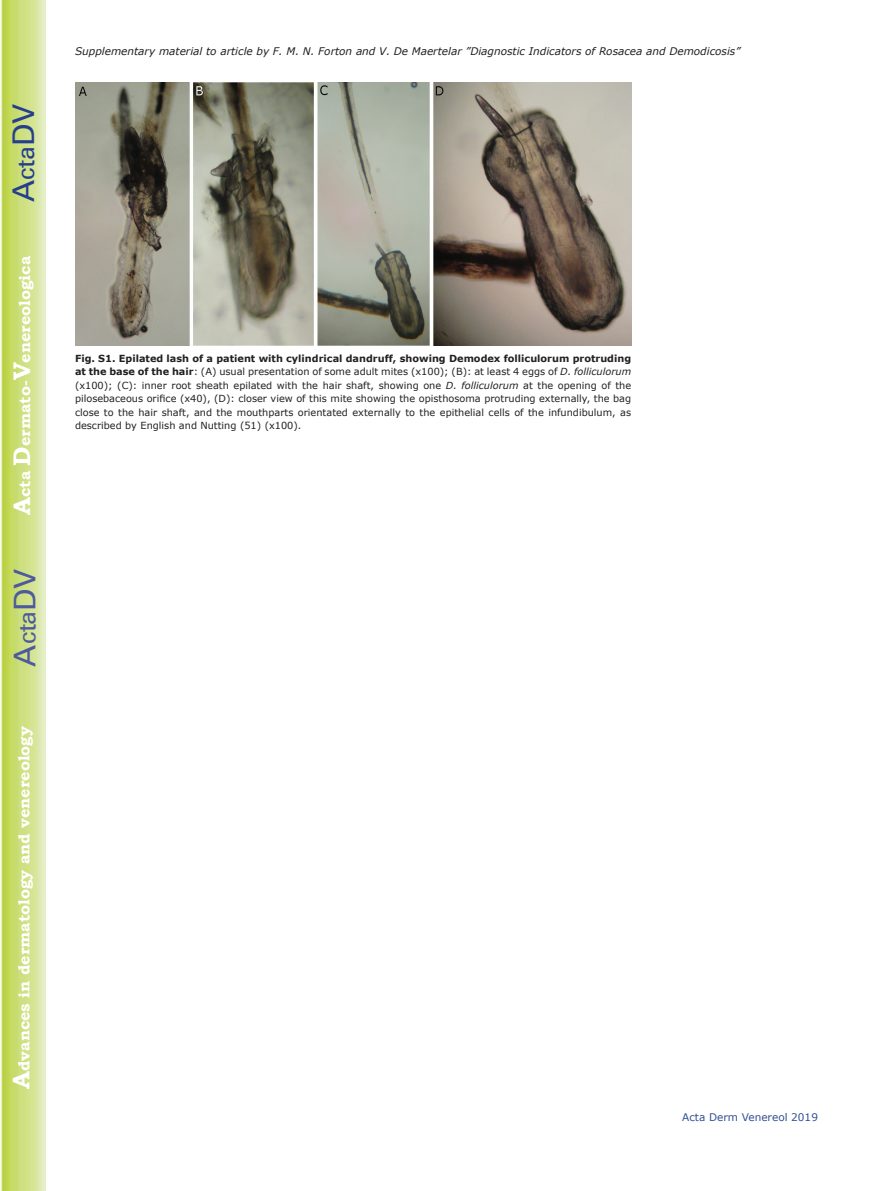
<style>
.page{position:relative;width:893px;height:1191px;background:#fff}
.page>*{position:absolute;margin:0;border:0;box-sizing:border-box;transform-origin:0 0}
.t1{font:30px "Univers";color:#4d5a9e}
.t2{font:30px "Univers";color:#253f8e}
.t3{font:700 15.75px "Bookman Old Style";color:#fff}
.t4{font:italic 10.5px "Verdana";color:#231f20}
.t5{font:10.5px "Verdana";color:#324f95}
.t6{font:9.75px/13.5px "Verdana";color:#231f20;text-align:justify}
.s1{font-size:24px}
.s2{font-weight:700}
.s3{font-style:italic}
</style>
<div class="page">
<svg style="left:1px;top:0;width:45px;height:1191px;background:#cfe084"></svg>
<img style="left:75px;top:83px;width:556px;height:263px">
<h1 class="t2" style="left:6px;top:202px;width:100px;rotate:-90deg">A<span class="s1">cta</span>DV</h1>
<h2 class="t3" style="left:15px;top:515px;width:260px;rotate:-90deg"><span class="s1">A</span>cta <span class="s1">D</span>ermato-<span class="s1">V</span>enereologica</h2>
<h1 class="t1" style="left:7px;top:666px;width:100px;rotate:-90deg">A<span class="s1">cta</span>DV</h1>
<h2 class="t3" style="left:15px;top:1088px;width:364px;rotate:-90deg"><span class="s1">A</span>dvances in dermatology and venereology</h2>
<p class="t4" style="left:75px;top:44px;width:667px">Supplementary material to article by F. M. N. Forton and V. De Maertelar ”Diagnostic Indicators of Rosacea and Demodicosis”</p>
<p class="t6" style="left:75px;top:351px;width:558px"><span class="s2">Fig. S1. Epilated lash of a patient with cylindrical dandruff, showing Demodex folliculorum protruding at the base of the hair</span>: (A) usual presentation of some adult mites (x100); (B): at least 4 eggs of <span class="s3">D. folliculorum </span>(x100); (C): inner root sheath epilated with the hair shaft, showing one <span class="s3">D. folliculorum</span> at the opening of the pilosebaceous orifice (x40), (D): closer view of this mite showing the opisthosoma protruding externally, the bag close to the hair shaft, and the mouthparts orientated externally to the epithelial cells of the infundibulum, as described by English and Nutting (51) (x100).</p>
<p class="t5" style="left:682px;top:1110px;width:137px">Acta Derm Venereol 2019</p>
</div>
